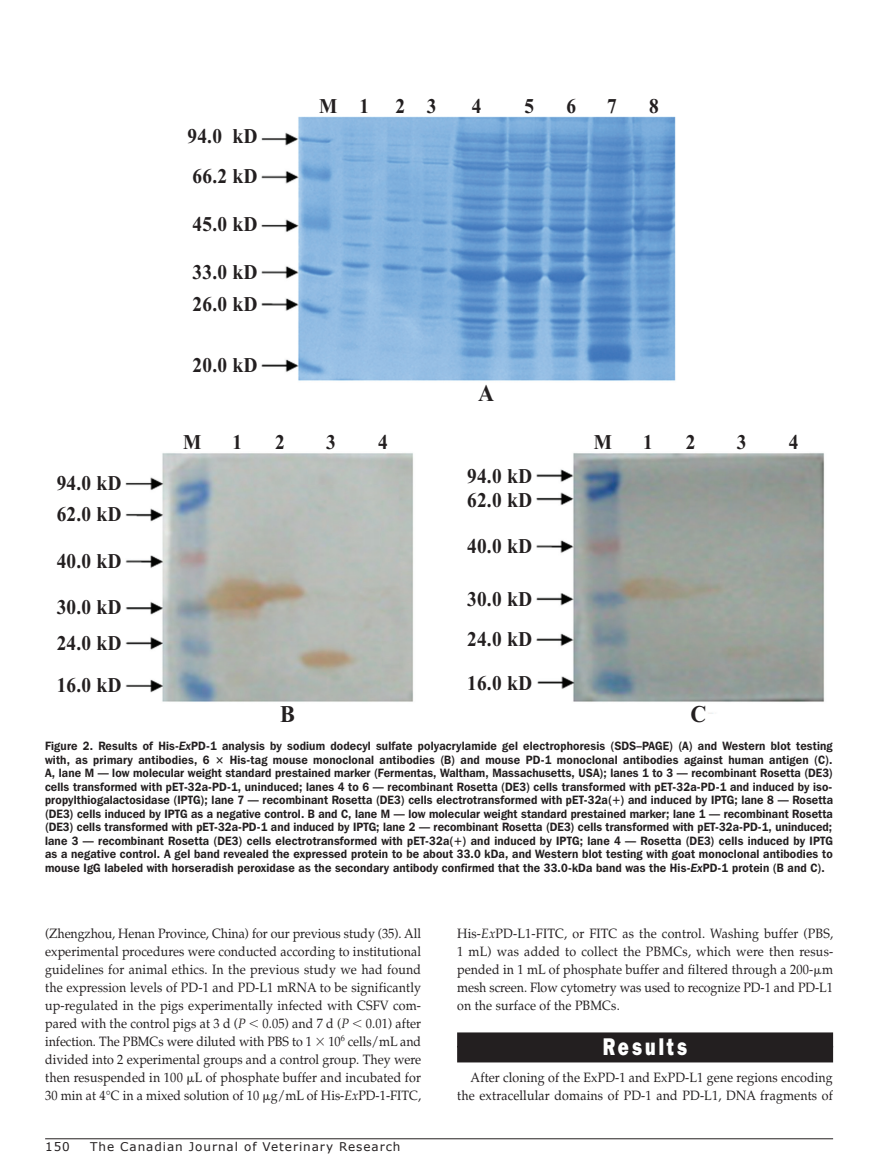
<style>
.page{position:relative;width:878px;height:1175px;background:#fff}
.page>*{position:absolute;margin:0;border:0;box-sizing:border-box;transform-origin:0 0}
.t1{font:800 24px "Franklin Gothic IT Cby BT";letter-spacing:.165em;color:#fff;scale:.75 1}
.t2{font:700 24px "Times New Roman";color:#231f20;scale:.92 1}
.t3{font:700 21px/40.5px "Times New Roman";letter-spacing:.015em;color:#231f20;scale:.92 1}
.t4{font:13.5px/18px "Palatino";letter-spacing:.01em;color:#231f20;text-align:justify;scale:.92 1}
.t5{font:600 12px/13.5px "Franklin Gothic IT Cby BT";letter-spacing:.015em;color:#231f20;text-align:justify;scale:.92 1}
.t6{font:12px "Verdana";letter-spacing:.075em;color:#231f20}
.s1{font-style:italic}
.s2{font-family:"Mathematical Pi Four";font-weight:400}
.s3{font-family:"Mathematical Pi One"}
</style>
<div class="page">
<hr style="left:45px;top:1138px;width:788px;height:1px;background:#231f20">
<div style="left:457px;top:1032px;width:376px;height:15px;background:#231f20"></div>
<div style="left:457px;top:1046px;width:376px;height:16px;background:#231f20"></div>
<img style="left:125px;top:116px;width:700px;height:598px">
<h2 class="t3" style="left:187px;top:116px;width:77px">94.0 kD<br>66.2 kD</h2>
<h2 class="t3" style="left:192px;top:204px;width:72px">45.0 kD</h2>
<h2 class="t3" style="left:192px;top:257px;width:72px;line-height:31.5px">33.0 kD<br>26.0 kD</h2>
<h2 class="t3" style="left:192px;top:345px;width:72px">20.0 kD</h2>
<h2 class="t3" style="left:319px;top:86px;width:56px">M 1</h2>
<h2 class="t3" style="left:395px;top:86px;width:46px">2 3</h2>
<h2 class="t3" style="left:472px;top:86px;width:12px">4</h2>
<h2 class="t3" style="left:524px;top:86px;width:12px">5</h2>
<h2 class="t3" style="left:566px;top:86px;width:12px">6</h2>
<h2 class="t3" style="left:607px;top:86px;width:12px">7</h2>
<h2 class="t3" style="left:649px;top:86px;width:12px">8</h2>
<h1 class="t2" style="left:478px;top:379px;width:19px">A</h1>
<h2 class="t3" style="left:57px;top:467px;width:72px;line-height:31.5px">94.0 kD<br>62.0 kD</h2>
<h2 class="t3" style="left:57px;top:540px;width:72px">40.0 kD</h2>
<h2 class="t3" style="left:57px;top:589px;width:72px;line-height:36px">30.0 kD<br>24.0 kD</h2>
<h2 class="t3" style="left:57px;top:665px;width:72px">16.0 kD</h2>
<h2 class="t3" style="left:183px;top:422px;width:21px">M</h2>
<h2 class="t3" style="left:232px;top:422px;width:12px">1</h2>
<h2 class="t3" style="left:275px;top:422px;width:12px">2</h2>
<h2 class="t3" style="left:326px;top:422px;width:12px">3</h2>
<h2 class="t3" style="left:378px;top:422px;width:12px">4</h2>
<h2 class="t3" style="left:593px;top:422px;width:21px">M</h2>
<h2 class="t3" style="left:643px;top:422px;width:12px">1</h2>
<h2 class="t3" style="left:685px;top:422px;width:12px">2</h2>
<h2 class="t3" style="left:736px;top:422px;width:12px">3</h2>
<h2 class="t3" style="left:788px;top:422px;width:12px">4</h2>
<h2 class="t3" style="left:467px;top:464px;width:72px;line-height:24px">94.0 kD<br>62.0 kD</h2>
<h2 class="t3" style="left:467px;top:526px;width:72px">40.0 kD</h2>
<h2 class="t3" style="left:467px;top:578px;width:72px">30.0 kD<br>24.0 kD</h2>
<h2 class="t3" style="left:467px;top:662px;width:72px">16.0 kD</h2>
<h1 class="t2" style="left:280px;top:700px;width:18px">B</h1>
<h1 class="t2" style="left:690px;top:700px;width:19px">C</h1>
<p class="t5" style="left:45px;top:739px;width:858px">Figure 2. Results of His-<span class="s1">Ex</span>PD-1 analysis by sodium dodecyl sulfate polyacrylamide gel electrophoresis (SDS–PAGE) (A) and Western blot testing with, as primary antibodies, 6 <span class="s2">3</span> His-tag mouse monoclonal antibodies (B) and mouse PD-1 monoclonal antibodies against human antigen (C).<br>A, lane M — low molecular weight standard prestained marker (Fermentas, Waltham, Massachusetts, USA); lanes 1 to 3 — recombinant Rosetta (DE3) cells transformed with pET-32a-PD-1, uninduced; lanes 4 to 6 — recombinant Rosetta (DE3) cells transformed with pET-32a-PD-1 and induced by iso&shy;propylthiogalactosidase (IPTG); lane 7 — recombinant Rosetta (DE3) cells electrotransformed with pET-32a(<span class="s2">1</span>) and induced by IPTG; lane 8 — Rosetta (DE3) cells induced by IPTG as a negative control. B and C, lane M — low molecular weight standard prestained marker; lane 1 — recombinant Rosetta (DE3) cells transformed with pET-32a-PD-1 and induced by IPTG; lane 2 — recombinant Rosetta (DE3) cells transformed with pET-32a-PD-1, uninduced; lane 3 — recombinant Rosetta (DE3) cells electrotransformed with pET-32a(<span class="s2">1</span>) and induced by IPTG; lane 4 — Rosetta (DE3) cells induced by IPTG as a negative control. A gel band revealed the expressed protein to be about 33.0 kDa, and Western blot testing with goat monoclonal antibodies to mouse IgG labeled with horseradish peroxidase as the secondary antibody confirmed that the 33.0-kDa band was the His-<span class="s1">Ex</span>PD-1 protein (B and C).</p>
<p class="t4" style="left:45px;top:924px;width:410px">(Zhengzhou, Henan Province, China) for our previous study (35). All experimental procedures were conducted according to institutional guidelines for animal ethics. In the previous study we had found the expression levels of PD-1 and PD-L1 mRNA to be significantly up-regulated in the pigs experimentally infected with CSFV com&shy;pared with the control pigs at 3 d (<span class="s1">P</span> <span class="s3">,</span> 0.05) and 7 d (<span class="s1">P</span> <span class="s3">,</span> 0.01) after infection. The PBMCs were diluted with PBS to 1 <span class="s3">3</span> 10<sup>6</sup> cells/mL and divided into 2 experimental groups and a control group. They were then resuspended in 100 <span class="s3">M</span>L of phosphate buffer and incubated for 30 min at 4°C in a mixed solution of 10 <span class="s3">M</span>g/mL of His-<span class="s1">Ex</span>PD-1-FITC,</p>
<p class="t4" style="left:457px;top:924px;width:410px">His-<span class="s1">Ex</span>PD-L1-FITC, or FITC as the control. Washing buffer (PBS, 1 mL) was added to collect the PBMCs, which were then resus&shy;pended in 1 mL of phosphate buffer and filtered through a 200-<span class="s3">M</span>m mesh screen. Flow cytometry was used to recognize PD-1 and PD-L1 on the surface of the PBMCs.</p>
<h1 class="t1" style="left:603px;top:1031px;width:114px">Results</h1>
<p class="t4" style="left:457px;top:1068px;width:410px;text-align:right">After cloning of the ExPD-1 and ExPD-L1 gene regions encoding the extracellular domains of PD-1 and PD-L1, DNA fragments of</p>
<p class="t6" style="left:45px;top:1138px;width:26px">150</p>
<p class="t6" style="left:90px;top:1138px;width:312px">The Canadian Journal of Veterinary Research</p>
</div>
